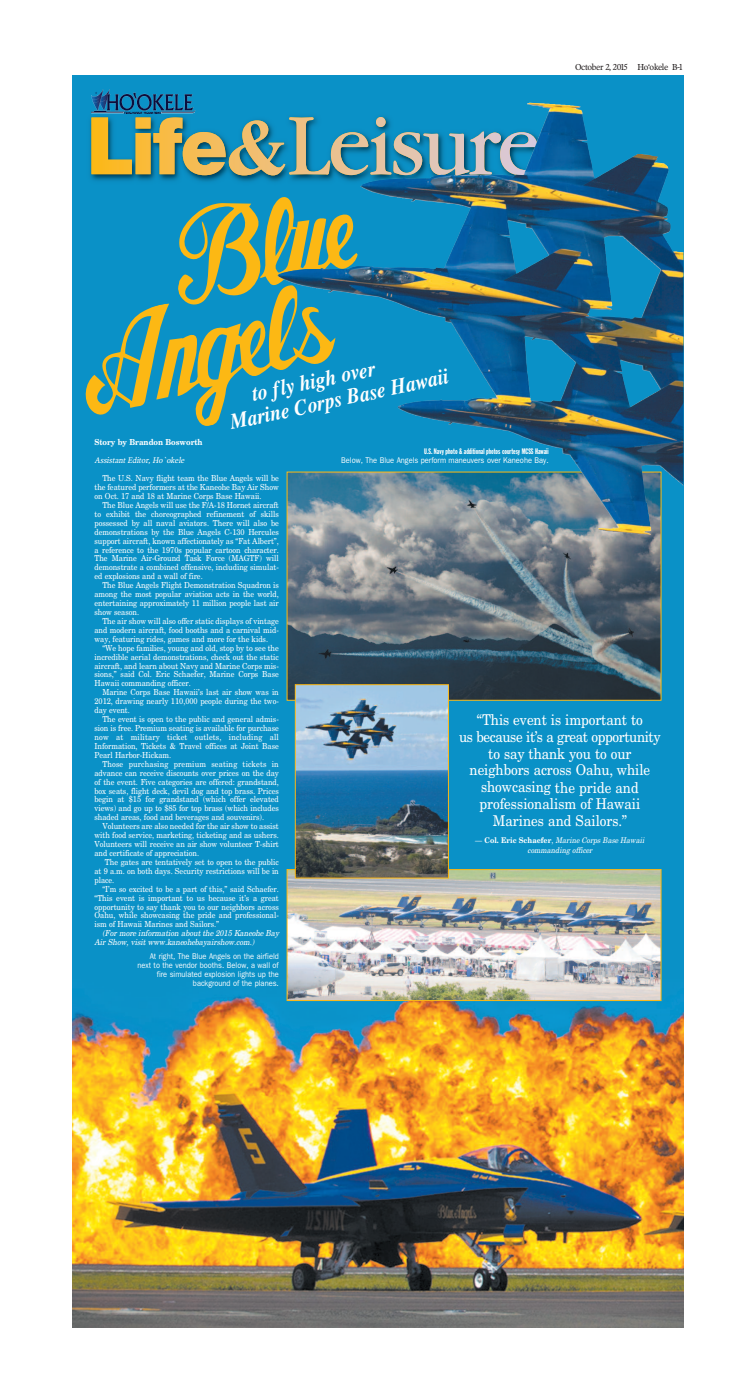
<style>
.page{position:relative;width:756px;height:1386px;background:#fff}
.page>*{position:absolute;margin:0;border:0;box-sizing:border-box;transform-origin:0 0}
.t1{font:italic 700 21.88px/22.8px "Times";color:#fff;scale:.9 1}
.t2{font:14.88px/16.8px "New Century Schlbk";letter-spacing:-.005em;color:#fff;text-align:center;scale:.9 1}
.t3{font:8.75px "ADV Poynter Text Roman 2";letter-spacing:-.045em;color:#231f20;scale:.95 1}
.t4{font:8.31px/8.9px "New Century Schlbk";letter-spacing:-.005em;color:#fff;text-align:justify;scale:.9 1}
.t5{font:8.31px/8.9px "Franklin Gothic";color:#fff;text-align:right;scale:.9 1}
.t6{font:italic 8.31px/8.9px "New Century Schlbk";letter-spacing:-.045em;color:#fff;scale:.9 1}
.t7{font:italic 8.31px "ADV Poynter Text Roman 2";color:#fff;scale:.9 1}
.t8{font:700 8.31px "New Century Schlbk";letter-spacing:-.005em;color:#fff;scale:.9 1}
.t9{font:italic 7.88px/9.5px "New Century Schlbk";color:#fff;text-align:center;scale:.9 1}
.t10{font:7.88px "Franklin Gothic Extra Cond";color:#fff;scale:.9 1}
.s1{font-style:normal}
.s2{font-weight:700;font-style:normal}
</style>
<div class="page">
<img style="left:72px;top:75px;width:611px;height:1252px">
<img style="left:289px;top:474px;width:371px;height:225px">
<img style="left:289px;top:871px;width:371px;height:128px">
<div style="left:287px;top:869px;width:375px;height:132px;border:1px solid #fcb814"></div>
<img style="left:297px;top:686px;width:150px;height:190px">
<div style="left:295px;top:684px;width:154px;height:194px;border:1px solid #fcb814"></div>
<img style="left:417px;top:103px;width:133px;height:172px">
<svg style="left:72px;top:89px;width:345px;height:351px;background:#3693a5"></svg>
<h1 class="t1" style="left:223px;top:388px;width:249px;text-indent:27px;rotate:-12deg">to fly high over<br>Marine Corps Base Hawaii</h1>
<p class="t3" style="left:575px;top:62px;width:115px">October 2, 2015 Ho‘okele B-1</p>
<p class="t8" style="left:94px;top:439px;width:122px">Story by Brandon Bosworth</p>
<p class="t7" style="left:94px;top:456px;width:103px">Assistant Editor, Ho`okele</p>
<p class="t4" style="left:94px;top:475px;width:206px;text-indent:8px">The U.S. Navy flight team the Blue Angels will be the featured performers at the Kaneohe Bay Air Show on Oct. 17 and 18 at Marine Corps Base Hawaii.</p>
<p class="t4" style="left:94px;top:501px;width:206px;text-indent:8px">The Blue Angels will use the F/A-18 Hornet aircraft to exhibit the choreographed refinement of skills possessed by all naval aviators. There will also be demonstrations by the Blue Angels C-130 Hercules support aircraft, known affectionately as “Fat Albert”, a reference to the 1970s popular cartoon character.<br>The Marine Air-Ground Task Force (MAGTF) will demonstrate a combined offensive, including simulat&shy;ed explosions and a wall of fire.</p>
<p class="t4" style="left:94px;top:582px;width:206px;text-indent:8px">The Blue Angels Flight Demonstration Squadron is among the most popular aviation acts in the world, entertaining approximately 11 million people last air show season.</p>
<p class="t4" style="left:94px;top:617px;width:206px;text-indent:8px">The air show will also offer static displays of vintage and modern aircraft, food booths and a carnival mid&shy;way, featuring rides, games and more for the kids.</p>
<p class="t4" style="left:95px;top:644px;width:206px;text-indent:8px">“We hope families, young and old, stop by to see the incredible aerial demonstrations, check out the static aircraft, and learn about Navy and Marine Corps mis&shy;sions,” said Col. Eric Schaefer, Marine Corps Base Hawaii commanding officer.</p>
<p class="t4" style="left:94px;top:689px;width:206px;text-indent:8px">Marine Corps Base Hawaii’s last air show was in 2012, drawing nearly 110,000 people during the two&shy;day event.</p>
<p class="t4" style="left:94px;top:716px;width:206px;text-indent:8px">The event is open to the public and general admis&shy;sion is free. Premium seating is available for purchase now at military ticket outlets, including all Information, Tickets &amp; Travel offices at Joint Base Pearl Harbor-Hickam.</p>
<p class="t4" style="left:94px;top:760px;width:206px;text-indent:8px">Those purchasing premium seating tickets in advance can receive discounts over prices on the day of the event. Five categories are offered: grandstand, box seats, flight deck, devil dog and top brass. Prices begin at $15 for grandstand (which offer elevated views) and go up to $85 for top brass (which includes shaded areas, food and beverages and souvenirs).</p>
<p class="t4" style="left:94px;top:823px;width:206px;text-indent:8px">Volunteers are also needed for the air show to assist with food service, marketing, ticketing and as ushers.<br>Volunteers will receive an air show volunteer T-shirt and certificate of appreciation.</p>
<p class="t4" style="left:94px;top:858px;width:206px;text-indent:10px">The gates are tentatively set to open to the public at 9 a.m. on both days. Security restrictions will be in place.</p>
<p class="t4" style="left:94px;top:885px;width:206px;text-indent:8px">“I’m so excited to be a part of this,” said Schaefer. “This event is important to us because it’s a great opportunity to say thank you to our neighbors across Oahu, while showcasing the pride and professional&shy;ism of Hawaii Marines and Sailors.”</p>
<p class="t6" style="left:94px;top:930px;width:207px;text-indent:8px">(For more information about the 2015 Kaneohe Bay<br>Air Show, visit www.kaneohebayairshow.com.)</p>
<p class="t5" style="left:137px;top:953px;width:159px">At right, The Blue Angels on the airfield next to the vendor booths. Below, a wall of fire simulated explosion lights up the background of the planes.</p>
<p class="t10" style="left:424px;top:448px;width:140px">U.S. Navy photo &amp; additional photos courtesy MCSS Hawaii</p>
<p class="t5" style="left:341px;top:456px;width:232px">Below, The Blue Angels perform maneuvers over Kaneohe Bay.</p>
<h2 class="t2" style="left:459px;top:713px;width:225px">“This event is important to<br>us because it’s a great opportunity to say thank you to our neighbors across Oahu, while showcasing the pride and professionalism of Hawaii<br>Marines and Sailors.”</h2>
<p class="t9" style="left:475px;top:837px;width:191px"><span class="s1">—</span> <span class="s2">Col. Eric Schaefer</span><span class="s1">,</span> MarineCorpsBaseHawaii commanding officer</p>
</div>
